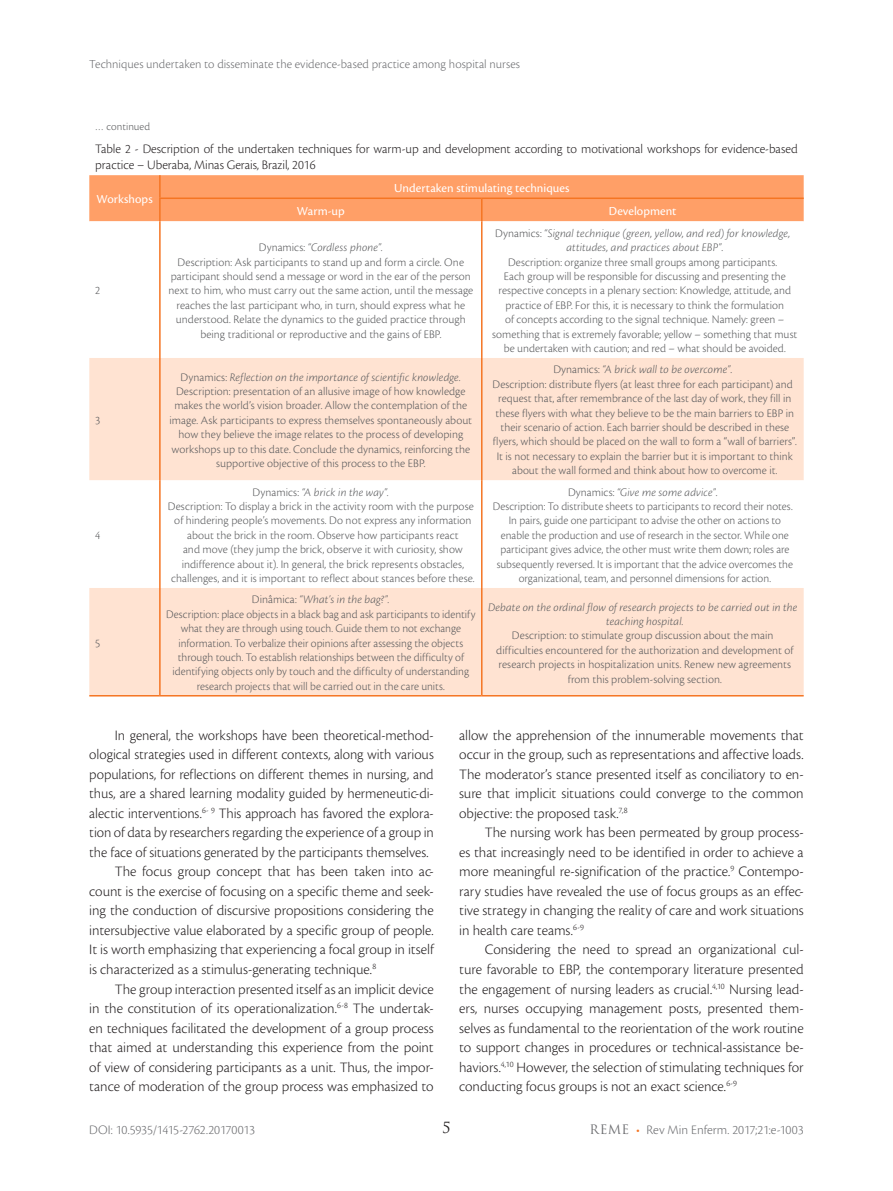
<style>
.page{position:relative;width:893px;height:1191px;background:#fff}
.page>*{position:absolute;margin:0;border:0;box-sizing:border-box;transform-origin:0 0}
.t1{font:300 15px/19.5px "Cronos Pro";letter-spacing:-.005em;color:#231f20;text-align:justify}
.t2{font:15px "Trajan Pro";color:#231f20}
.t3{font:300 13.5px/16.2px "Cronos Pro";color:#231f20}
.t4{font:300 13.5px "Cronos Pro";letter-spacing:-.01em;color:#6c6d70}
.t5{font:300 12.75px "Cronos Pro";letter-spacing:.005em;color:#6c6d70}
.t6{font:12.75px "Cronos Pro";letter-spacing:.005em;color:#fff}
.t7{font:300 12px/14.4px "Cronos Pro";letter-spacing:.005em;color:#57585a;text-align:center}
.t8{font:italic 300 12px/14.4px "Cronos Pro";letter-spacing:.01em;color:#57585a;text-align:center}
.t9{font:300 11.25px "Cronos Pro";letter-spacing:.005em;color:#57585a}
.s1{font-style:italic}
.s2{font-family:"Trajan Pro";font-weight:400;font-size:12.75px}
.s3{color:#f57523}
</style>
<div class="page">
<svg style="left:89px;top:358px;width:715px;height:337px;fill:#ffe3d2"></svg>
<div style="left:89px;top:175px;width:715px;height:46px;background:#ff9f67"></div>
<hr style="left:159px;top:221px;width:2px;height:137px;background:#f57523">
<hr style="left:481px;top:221px;width:1px;height:137px;background:#f57523">
<hr style="left:159px;top:358px;width:2px;height:122px;background:#f57523">
<hr style="left:481px;top:358px;width:1px;height:122px;background:#f57523">
<hr style="left:159px;top:480px;width:2px;height:108px;background:#f57523">
<hr style="left:481px;top:480px;width:1px;height:108px;background:#f57523">
<hr style="left:159px;top:588px;width:2px;height:107px;background:#f57523">
<hr style="left:481px;top:588px;width:1px;height:107px;background:#f57523">
<hr style="left:482px;top:695px;width:322px;height:1px;background:#f57523">
<hr style="left:89px;top:695px;width:71px;height:1px;background:#f57523">
<hr style="left:160px;top:695px;width:322px;height:1px;background:#f57523">
<hr style="left:159px;top:197px;width:323px;height:2px;background:#f57523">
<hr style="left:482px;top:197px;width:322px;height:2px;background:#f57523">
<p class="t5" style="left:89px;top:57px;width:432px">Techniques undertaken to disseminate the evidence-based practice among hospital nurses</p>
<p class="t9" style="left:95px;top:120px;width:56px">… continued</p>
<p class="t3" style="left:95px;top:141px;width:704px">Table 2 - Description of the undertaken techniques for warm-up and development according to motivational workshops for evidence-based practice – Uberaba, Minas Gerais, Brazil, 2016</p>
<p class="t6" style="left:96px;top:192px;width:58px">Workshops</p>
<p class="t6" style="left:394px;top:180px;width:177px">Undertaken stimulating techniques</p>
<p class="t6" style="left:297px;top:203px;width:49px">Warm-up</p>
<p class="t6" style="left:609px;top:203px;width:69px">Development</p>
<p class="t7" style="left:95px;top:283px;width:7px">2</p>
<p class="t7" style="left:95px;top:413px;width:7px">3</p>
<p class="t7" style="left:95px;top:528px;width:7px">4</p>
<p class="t7" style="left:95px;top:635px;width:7px">5</p>
<p class="t7" style="left:168px;top:240px;width:306px">Dynamics: <span class="s1">“Cordless phone”.<br></span>Description: Ask participants to stand up and form a circle. One participant should send a message or word in the ear of the person next to him, who must carry out the same action, until the message reaches the last participant who, in turn, should express what he understood. Relate the dynamics to the guided practice through being traditional or reproductive and the gains of EBP.</p>
<p class="t7" style="left:492px;top:226px;width:307px">Dynamics: <span class="s1">“Signal technique (green, yellow, and red) for knowledge, attitudes, and practices about EBP”</span>.<br>Description: organize three small groups among participants.<br>Each group will be responsible for discussing and presenting the respective concepts in a plenary section: Knowledge, attitude, and practice of EBP. For this, it is necessary to think the formulation<br>of concepts according to the signal technique. Namely: green – something that is extremely favorable; yellow – something that must be undertaken with caution; and red – what should be avoided.</p>
<p class="t7" style="left:170px;top:369px;width:304px">Dynamics: <span class="s1">Reflection on the importance of scientific knowledge.<br></span>Description: presentation of an allusive image of how knowledge makes the world’s vision broader. Allow the contemplation of the image. Ask participants to express themselves spontaneously about how they believe the image relates to the process of developing workshops up to this date. Conclude the dynamics, reinforcing the supportive objective of this process to the EBP.</p>
<p class="t7" style="left:493px;top:362px;width:306px">Dynamics: <span class="s1">“A brick wall to be overcome”</span>.<br>Description: distribute flyers (at least three for each participant) and request that, after remembrance of the last day of work, they fill in these flyers with what they believe to be the main barriers to EBP in their scenario of action. Each barrier should be described in these flyers, which should be placed on the wall to form a “wall of barriers”.<br>It is not necessary to explain the barrier but it is important to think about the wall formed and think about how to overcome it.</p>
<p class="t7" style="left:168px;top:484px;width:308px">Dynamics: <span class="s1">“A brick in the way”.<br></span>Description: To display a brick in the activity room with the purpose of hindering people’s movements. Do not express any information about the brick in the room. Observe how participants react<br>and move (they jump the brick, observe it with curiosity, show indifference about it). In general, the brick represents obstacles, challenges, and it is important to reflect about stances before these.</p>
<p class="t7" style="left:493px;top:484px;width:302px">Dynamics: <span class="s1">“Give me some advice”</span>.<br>Description: To distribute sheets to participants to record their notes.<br>In pairs, guide one participant to advise the other on actions to enable the production and use of research in the sector. While one participant gives advice, the other must write them down; roles are subsequently reversed. It is important that the advice overcomes the organizational, team, and personnel dimensions for action.</p>
<p class="t7" style="left:166px;top:592px;width:311px">Dinâmica: <span class="s1">“What’s in the bag?”.<br></span>Description: place objects in a black bag and ask participants to identify what they are through using touch. Guide them to not exchange information. To verbalize their opinions after assessing the objects through touch. To establish relationships between the difficulty of identifying objects only by touch and the difficulty of understanding research projects that will be carried out in the care units.</p>
<p class="t8" style="left:488px;top:599px;width:311px">Debate on the ordinal flow of research projects to be carried out in the teaching hospital.</p>
<p class="t7" style="left:496px;top:628px;width:299px">Description: to stimulate group discussion about the main difficulties encountered for the authorization and development of research projects in hospitalization units. Renew new agreements from this problem-solving section.</p>
<p class="t1" style="left:115px;top:725px;width:320px">In general, the workshops have been theoretical-method-</p>
<p class="t1" style="left:89px;top:745px;width:346px">ological strategies used in different contexts, along with various</p>
<p class="t1" style="left:89px;top:764px;width:346px">populations, for reflections on different themes in nursing, and</p>
<p class="t1" style="left:89px;top:784px;width:346px">thus, are a shared learning modality guided by hermeneutic-di-</p>
<p class="t1" style="left:89px;top:803px;width:346px">alectic interventions.<sup>6-</sup> <sup>9</sup> This approach has favored the explora-</p>
<p class="t1" style="left:89px;top:823px;width:346px">tion of data by researchers regarding the experience of a group in</p>
<p class="t1" style="left:89px;top:842px;width:341px">the face of situations generated by the participants themselves.</p>
<p class="t1" style="left:115px;top:862px;width:320px">The focus group concept that has been taken into ac-</p>
<p class="t1" style="left:89px;top:881px;width:346px">count is the exercise of focusing on a specific theme and seek-</p>
<p class="t1" style="left:89px;top:901px;width:346px">ing the conduction of discursive propositions considering the</p>
<p class="t1" style="left:89px;top:920px;width:346px">intersubjective value elaborated by a specific group of people.</p>
<p class="t1" style="left:89px;top:940px;width:346px">It is worth emphasizing that experiencing a focal group in itself</p>
<p class="t1" style="left:89px;top:959px;width:289px">is characterized as a stimulus-generating technique.<sup>8</sup></p>
<p class="t1" style="left:115px;top:979px;width:320px">The group interaction presented itself as an implicit device</p>
<p class="t1" style="left:89px;top:998px;width:346px">in the constitution of its operationalization.<sup>6-8</sup> The undertak-</p>
<p class="t1" style="left:89px;top:1018px;width:346px">en techniques facilitated the development of a group process</p>
<p class="t1" style="left:89px;top:1037px;width:346px">that aimed at understanding this experience from the point</p>
<p class="t1" style="left:89px;top:1057px;width:346px">of view of considering participants as a unit. Thus, the impor-</p>
<p class="t1" style="left:89px;top:1076px;width:346px">tance of moderation of the group process was emphasized to</p>
<p class="t1" style="left:459px;top:725px;width:346px">allow the apprehension of the innumerable movements that occur in the group, such as representations and affective loads.<br>The moderator’s stance presented itself as conciliatory to en&shy;sure that implicit situations could converge to the common objective: the proposed task.<sup>7,8</sup></p>
<p class="t1" style="left:459px;top:823px;width:346px;text-indent:26px">The nursing work has been permeated by group process&shy;es that increasingly need to be identified in order to achieve a more meaningful re-signification of the practice.<sup>9</sup> Contempo&shy;rary studies have revealed the use of focus groups as an effec&shy;tive strategy in changing the reality of care and work situations in health care teams.<sup>6-9</sup></p>
<p class="t1" style="left:459px;top:940px;width:346px;text-indent:26px">Considering the need to spread an organizational cul&shy;ture favorable to EBP, the contemporary literature presented the engagement of nursing leaders as crucial.<sup>4,10</sup> Nursing lead&shy;ers, nurses occupying management posts, presented them&shy;selves as fundamental to the reorientation of the work routine to support changes in procedures or technical-assistance be&shy;haviors.<sup>4,10</sup> However, the selection of stimulating techniques for conducting focus groups is not an exact science.<sup>6-9</sup></p>
<p class="t2" style="left:442px;top:1118px;width:10px">5</p>
<p class="t4" style="left:89px;top:1121px;width:167px">DOI: 10.5935/1415-2762.20170013</p>
<p class="t4" style="left:589px;top:1121px;width:216px"><span class="s2">REME</span> <span class="s3">•</span> Rev Min Enferm. 2017;21:e-1003</p>
</div>
